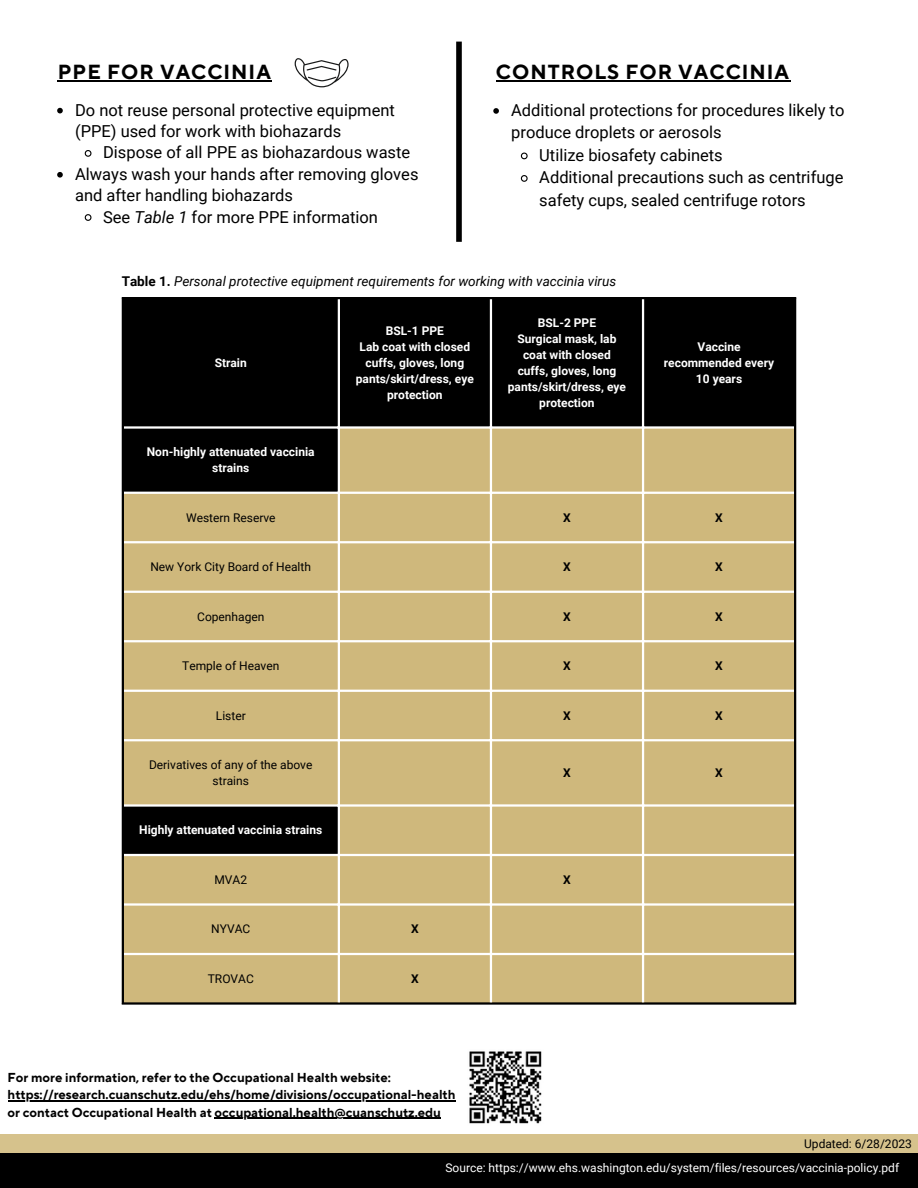
<style>
.page{position:relative;width:918px;height:1188px;background:#fff}
.page>*{position:absolute;margin:0;border:0;box-sizing:border-box;transform-origin:0 0}
.t1{font:700 20.25px "TT Norms Pro";letter-spacing:.05em;color:#000}
.t2{font:16.5px/21.3px "Roboto";color:#000}
.t3{font:italic 13.5px "Roboto";color:#000}
.t4{font:700 12.9px/17.2px "TT Norms Pro";color:#000}
.t5{font:700 12px/16px "Roboto";color:#fff;text-align:center}
.t6{font:12px/16px "Roboto";color:#000;text-align:center}
.t7{font:12px "Roboto";color:#fff}
.t8{font:700 12px "Roboto";color:#000}
.s1{font-style:italic}
.s2{font-weight:700;font-style:normal}
</style>
<div class="page">
<hr style="left:8px;top:1101px;width:447px;height:1px;background:#000">
<hr style="left:215px;top:1118px;width:226px;height:1px;background:#000">
<img style="left:469px;top:1051px;width:73px;height:73px">
<div style="left:0;top:1146px;width:918px;height:42px;background:#000"></div>
<div style="left:0;top:1134px;width:918px;height:19px;background:#d6c28c"></div>
<div style="left:456px;top:42px;width:6px;height:200px;background:#000"></div>
<div style="left:124px;top:299px;width:670px;height:127px;background:#000"></div>
<svg style="left:124px;top:429px;width:670px;height:573px;background:#c2ac74"></svg>
<hr style="left:122px;top:299px;width:2px;height:703px;background:#000">
<hr style="left:794px;top:299px;width:2px;height:703px;background:#000">
<hr style="left:122px;top:297px;width:674px;height:2px;background:#000">
<hr style="left:122px;top:1002px;width:674px;height:3px;background:#000">
<hr style="left:338px;top:299px;width:2px;height:703px;background:#fff">
<hr style="left:490px;top:299px;width:2px;height:703px;background:#fff">
<hr style="left:642px;top:299px;width:2px;height:703px;background:#fff">
<hr style="left:124px;top:492px;width:670px;height:2px;background:#fff">
<hr style="left:124px;top:541px;width:670px;height:2px;background:#fff">
<hr style="left:124px;top:591px;width:670px;height:2px;background:#fff">
<hr style="left:124px;top:640px;width:670px;height:2px;background:#fff">
<hr style="left:124px;top:690px;width:670px;height:2px;background:#fff">
<hr style="left:124px;top:739px;width:670px;height:2px;background:#fff">
<hr style="left:124px;top:804px;width:670px;height:3px;background:#fff">
<hr style="left:124px;top:854px;width:670px;height:2px;background:#fff">
<hr style="left:124px;top:903px;width:670px;height:3px;background:#fff">
<hr style="left:124px;top:953px;width:670px;height:2px;background:#fff">
<svg style="left:57px;top:108px;width:6px;height:5px"></svg>
<svg style="left:84px;top:150px;width:8px;height:7px"></svg>
<svg style="left:57px;top:172px;width:6px;height:6px"></svg>
<svg style="left:84px;top:214px;width:8px;height:7px"></svg>
<svg style="left:295px;top:58px;width:54px;height:29px"></svg>
<hr style="left:58px;top:80px;width:214px;height:1px;background:#000">
<svg style="left:493px;top:108px;width:6px;height:6px"></svg>
<svg style="left:520px;top:152px;width:8px;height:8px"></svg>
<svg style="left:520px;top:175px;width:8px;height:7px"></svg>
<hr style="left:496px;top:80px;width:294px;height:1px;background:#000">
<p class="t1" style="left:58px;top:60px;width:215px">PPE FOR VACCINIA</p>
<p class="t2" style="left:75px;top:99px;width:321px">Do not reuse personal protective equipment (PPE) used for work with biohazards</p>
<p class="t2" style="left:103px;top:142px;width:309px">Dispose of all PPE as biohazardous waste</p>
<p class="t2" style="left:75px;top:164px;width:345px">Always wash your hands after removing gloves and after handling biohazards</p>
<p class="t2" style="left:103px;top:206px;width:276px">See <span class="s1">Table 1</span> for more PPE information</p>
<p class="t1" style="left:496px;top:60px;width:295px">CONTROLS FOR VACCINIA</p>
<p class="t2" style="left:511px;top:99px;width:335px;line-height:22.5px">Additional protections for procedures likely to produce droplets or aerosols</p>
<p class="t2" style="left:539px;top:145px;width:185px">Utilize biosafety cabinets</p>
<p class="t2" style="left:539px;top:167px;width:306px;line-height:22.5px">Additional precautions such as centrifuge safety cups, sealed centrifuge rotors</p>
<p class="t3" style="left:122px;top:273px;width:496px"><span class="s2">Table 1.</span> Personal protective equipment requirements for working with vaccinia virus</p>
<p class="t5" style="left:215px;top:355px;width:34px">Strain</p>
<p class="t5" style="left:147px;top:444px;width:169px">Non-highly attenuated vaccinia strains</p>
<p class="t5" style="left:386px;top:323px;width:60px">BSL-1 PPE</p>
<p class="t5" style="left:356px;top:339px;width:120px">Lab coat with closed cuffs, gloves, long pants/skirt/dress, eye protection</p>
<p class="t5" style="left:538px;top:315px;width:60px">BSL-2 PPE</p>
<p class="t5" style="left:508px;top:331px;width:120px">Surgical mask, lab coat with closed cuffs, gloves, long pants/skirt/dress, eye protection</p>
<p class="t5" style="left:664px;top:339px;width:112px">Vaccine recommended every<br>10 years</p>
<p class="t6" style="left:186px;top:509px;width:91px">Western Reserve</p>
<p class="t8" style="left:563px;top:510px;width:9px">X</p>
<p class="t8" style="left:715px;top:510px;width:9px">X</p>
<p class="t6" style="left:150px;top:559px;width:162px">New York City Board of Health</p>
<p class="t8" style="left:563px;top:560px;width:9px">X</p>
<p class="t8" style="left:715px;top:560px;width:9px">X</p>
<p class="t6" style="left:197px;top:608px;width:69px">Copenhagen</p>
<p class="t8" style="left:563px;top:609px;width:9px">X</p>
<p class="t8" style="left:715px;top:609px;width:9px">X</p>
<p class="t6" style="left:182px;top:658px;width:99px">Temple of Heaven</p>
<p class="t8" style="left:563px;top:659px;width:9px">X</p>
<p class="t8" style="left:715px;top:659px;width:9px">X</p>
<p class="t6" style="left:216px;top:707px;width:31px">Lister</p>
<p class="t8" style="left:563px;top:708px;width:9px">X</p>
<p class="t8" style="left:715px;top:708px;width:9px">X</p>
<p class="t6" style="left:149px;top:757px;width:165px">Derivatives of any of the above strains</p>
<p class="t8" style="left:563px;top:766px;width:9px">X</p>
<p class="t8" style="left:715px;top:766px;width:9px">X</p>
<p class="t5" style="left:139px;top:822px;width:185px">Highly attenuated vaccinia strains</p>
<p class="t6" style="left:215px;top:872px;width:34px">MVA2</p>
<p class="t8" style="left:563px;top:873px;width:9px">X</p>
<p class="t6" style="left:211px;top:921px;width:41px">NYVAC</p>
<p class="t8" style="left:411px;top:922px;width:9px">X</p>
<p class="t6" style="left:208px;top:971px;width:48px">TROVAC</p>
<p class="t8" style="left:411px;top:972px;width:9px">X</p>
<p class="t4" style="left:8px;top:1070px;width:449px">For more information, refer to the Occupational Health website: https://research.cuanschutz.edu/ehs/home/divisions/occupational-health</p>
<p class="t4" style="left:8px;top:1104px;width:435px">or contact Occupational Health at occupational.health@cuanschutz.edu</p>
<p class="t6" style="left:804px;top:1135px;width:109px">Updated: 6/28/2023</p>
<p class="t7" style="left:445px;top:1161px;width:455px">Source: https://www.ehs.washington.edu/system/files/resources/vaccinia-policy.pdf</p>
</div>
